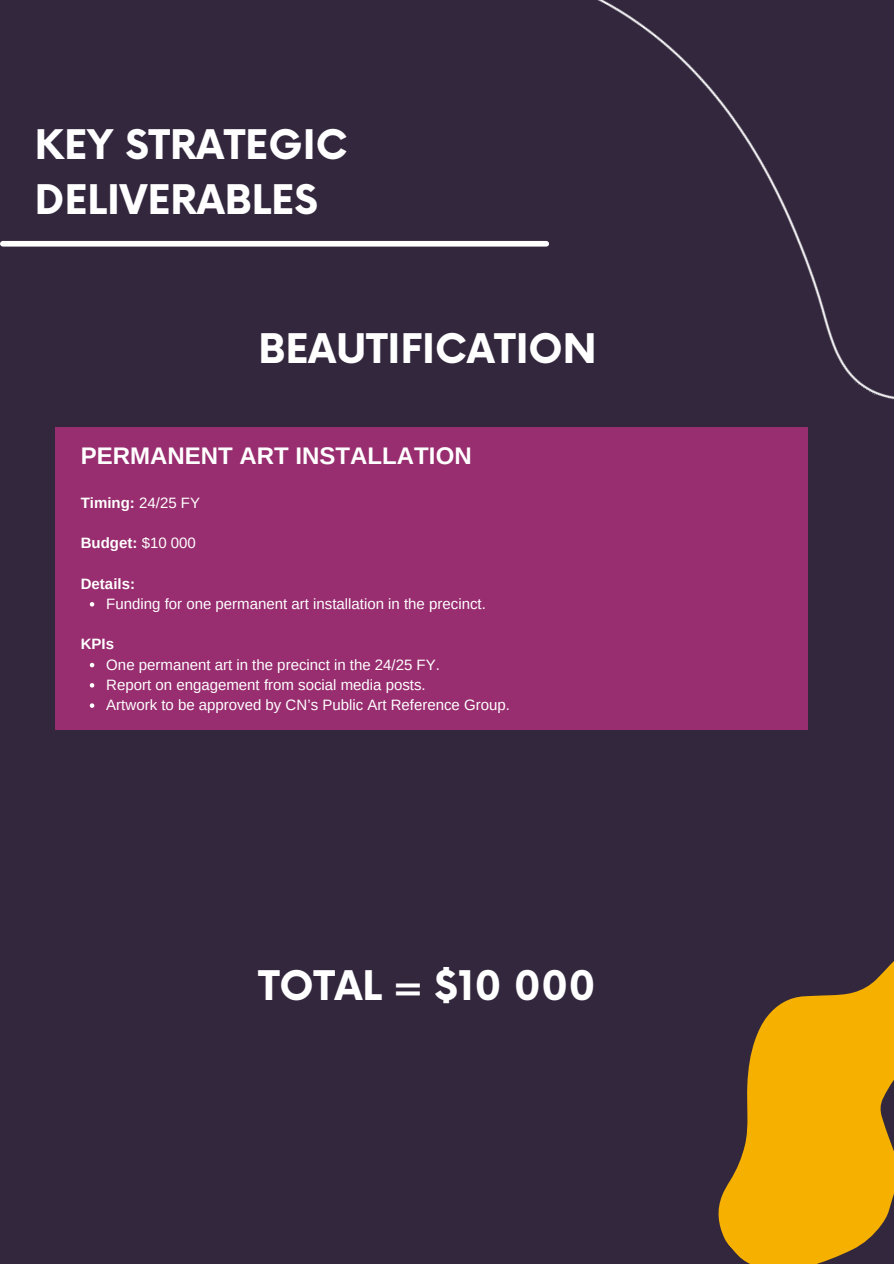
<style>
.page{position:relative;width:894px;height:1264px;background:#fff}
.page>*{position:absolute;margin:0;border:0;box-sizing:border-box;transform-origin:0 0}
.t1{font:700 39.75px/55.2px "Now";color:#fff}
.t2{font:700 24px "Arimo";color:#fff}
.t3{font:15px "Arimo";color:#fff}
.t4{font:700 15px "Arimo";color:#fff}
.s1{font-weight:400}
</style>
<div class="page">
<div style="left:0;top:0;width:893px;height:1263px;background:#33273e"></div>
<div style="left:3px;top:241px;width:543px;height:5px;background:#fff"></div>
<div style="left:56px;top:427px;width:751px;height:303px;background:#982d6f"></div>
<svg style="left:718px;top:962px;width:175px;height:301px;fill:#f6b100"></svg>
<img style="left:315px;top:0;width:578px;height:488px">
<svg style="left:90px;top:602px;width:4px;height:4px"></svg>
<svg style="left:90px;top:663px;width:4px;height:4px"></svg>
<svg style="left:90px;top:683px;width:4px;height:4px"></svg>
<svg style="left:90px;top:703px;width:4px;height:5px"></svg>
<p class="t1" style="left:35px;top:120px;width:314px">KEY STRATEGIC<br>DELIVERABLES</p>
<h1 class="t1" style="left:258px;top:324px;width:340px">BEAUTIFICATION</h1>
<p class="t2" style="left:81px;top:442px;width:392px">PERMANENT ART INSTALLATION</p>
<p class="t4" style="left:81px;top:494px;width:121px">Timing: <span class="s1">24/25 FY</span></p>
<h3 class="t4" style="left:81px;top:534px;width:117px">Budget: <span class="s1">$10 000</span></h3>
<p class="t4" style="left:81px;top:575px;width:56px">Details:</p>
<h3 class="t3" style="left:106px;top:595px;width:381px">Funding for one permanent art installation in the precinct.</h3>
<p class="t4" style="left:81px;top:635px;width:35px">KPIs</p>
<p class="t3" style="left:106px;top:656px;width:335px">One permanent art in the precinct in the 24/25 FY.</p>
<p class="t3" style="left:106px;top:676px;width:321px">Report on engagement from social media posts.</p>
<p class="t3" style="left:106px;top:696px;width:405px">Artwork to be approved by CN’s Public Art Reference Group.</p>
<h1 class="t1" style="left:258px;top:960px;width:338px">TOTAL = $10 000</h1>
</div>
